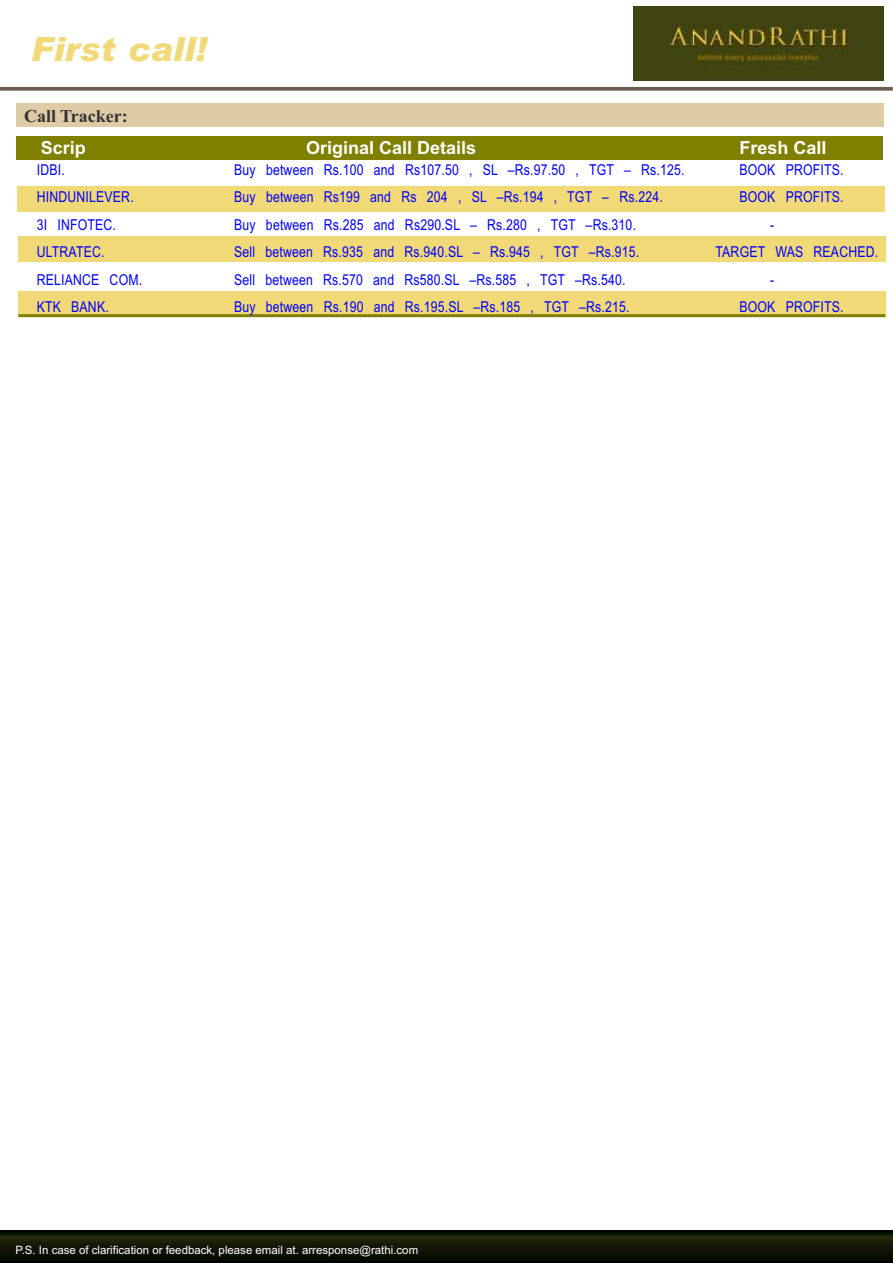
<style>
.page{position:relative;width:893px;height:1263px;background:#fff}
.page>*{position:absolute;margin:0;border:0;box-sizing:border-box;transform-origin:0 0}
.t1{font:italic 900 33.3px "Arial";letter-spacing:.005em;color:#f2d978}
.t2{font:700 18px "Arial";color:#fff}
.t3{font:700 18px "Times New Roman";color:#333}
.t4{font:15px "Arial Narrow";letter-spacing:.01em;color:#00f}
.t5{font:11.4px "Arial";color:#fff}
</style>
<div class="page">
<div style="left:18px;top:186px;width:867px;height:26px;background:#f2d978"></div>
<div style="left:19px;top:236px;width:867px;height:26px;background:#f2d978"></div>
<div style="left:18px;top:291px;width:867px;height:26px;background:#f2d978"></div>
<svg style="left:0;top:87px;width:893px;height:4px;background:#796a5f"></svg>
<svg style="left:0;top:1231px;width:893px;height:32px;background:#0f1405"></svg>
<div style="left:16px;top:103px;width:868px;height:24px;background:#decca6"></div>
<div style="left:17px;top:136px;width:866px;height:24px;background:#808000"></div>
<hr style="left:18px;top:314px;width:867px;height:3px;background:#808000">
<img style="left:634px;top:6px;width:249px;height:75px">
<h1 class="t1" style="left:31px;top:37px;width:177px">First call!</h1>
<p class="t3" style="left:24px;top:109px;width:105px">Call Tracker:</p>
<p class="t2" style="left:41px;top:141px;width:47px">Scrip</p>
<p class="t2" style="left:306px;top:141px;width:172px">Original Call Details</p>
<p class="t2" style="left:739px;top:141px;width:89px">Fresh Call</p>
<p class="t4" style="left:37px;top:164px;width:30px">IDBI.</p>
<p class="t4" style="left:234px;top:164px;width:452px">Buy between Rs.100 and Rs107.50 , SL –Rs.97.50 , TGT – Rs.125.</p>
<p class="t4" style="left:739px;top:164px;width:106px">BOOK PROFITS.</p>
<p class="t4" style="left:37px;top:191px;width:99px">HINDUNILEVER.</p>
<p class="t4" style="left:234px;top:191px;width:430px">Buy between Rs199 and Rs 204 , SL –Rs.194 , TGT – Rs.224.</p>
<p class="t4" style="left:739px;top:191px;width:106px">BOOK PROFITS.</p>
<p class="t4" style="left:37px;top:219px;width:81px">3I INFOTEC.</p>
<p class="t4" style="left:234px;top:219px;width:403px">Buy between Rs.285 and Rs290.SL – Rs.280 , TGT –Rs.310.</p>
<p class="t4" style="left:770px;top:219px;width:6px">-</p>
<p class="t4" style="left:37px;top:246px;width:69px">ULTRATEC.</p>
<p class="t4" style="left:234px;top:246px;width:406px">Sell between Rs.935 and Rs.940.SL – Rs.945 , TGT –Rs.915.</p>
<p class="t4" style="left:715px;top:246px;width:164px">TARGET WAS REACHED.</p>
<p class="t4" style="left:37px;top:274px;width:107px">RELIANCE COM.</p>
<p class="t4" style="left:234px;top:274px;width:393px">Sell between Rs.570 and Rs580.SL –Rs.585 , TGT –Rs.540.</p>
<p class="t4" style="left:770px;top:274px;width:6px">-</p>
<p class="t4" style="left:37px;top:301px;width:74px">KTK BANK.</p>
<p class="t4" style="left:234px;top:301px;width:397px">Buy between Rs.190 and Rs.195.SL –Rs.185 , TGT –Rs.215.</p>
<p class="t4" style="left:739px;top:301px;width:106px">BOOK PROFITS.</p>
<p class="t5" style="left:16px;top:1245px;width:404px">P.S. In case of clarification or feedback, please email at. arresponse@rathi.com</p>
</div>
